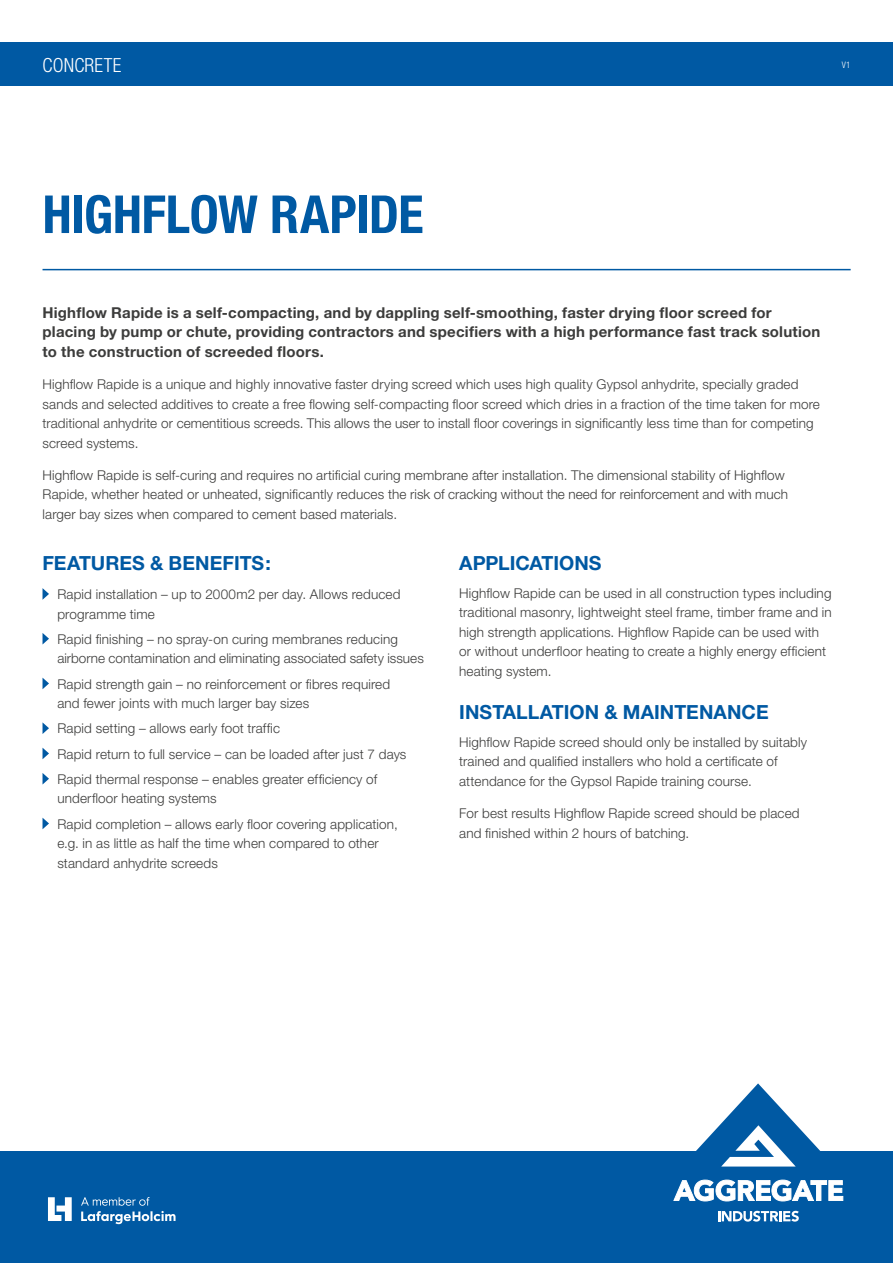
<style>
.page{position:relative;width:893px;height:1263px;background:#fff}
.page>*{position:absolute;margin:0;border:0;box-sizing:border-box;transform-origin:0 0}
.t1{font:700 condensed 52.5px "Helvetica Neue";letter-spacing:-.01em;color:#0059a3}
.t2{font:700 19.5px "Helvetica Neue";color:#0059a3}
.t3{font:300 condensed 19.5px "Helvetica Neue";letter-spacing:.01em;color:#fff}
.t4{font:700 15px/19.5px "Helvetica Neue";letter-spacing:.015em;color:#3c3c3b}
.t5{font:300 13.5px/19.5px "Helvetica Neue";letter-spacing:.01em;color:#3c3c3b}
.t6{font:300 condensed 9px "Helvetica Neue";color:#fff}
</style>
<div class="page">
<div style="left:0;top:1151px;width:893px;height:112px;background:#0059a3"></div>
<svg style="left:48px;top:1197px;width:24px;height:24px"></svg>
<svg style="left:81px;top:1197px;width:95px;height:27px"></svg>
<svg style="left:673px;top:1083px;width:171px;height:118px"></svg>
<svg style="left:718px;top:1211px;width:81px;height:10px"></svg>
<div style="left:0;top:43px;width:893px;height:43px;background:#0059a3"></div>
<hr style="left:43px;top:269px;width:808px;height:1px;background:#0059a3">
<svg style="left:43px;top:588px;width:6px;height:12px"></svg>
<svg style="left:43px;top:633px;width:6px;height:11px"></svg>
<svg style="left:43px;top:678px;width:6px;height:11px"></svg>
<svg style="left:43px;top:723px;width:6px;height:11px"></svg>
<svg style="left:43px;top:748px;width:6px;height:11px"></svg>
<svg style="left:43px;top:773px;width:6px;height:11px"></svg>
<svg style="left:43px;top:818px;width:6px;height:11px"></svg>
<h2 class="t3" style="left:43px;top:54px;width:80px">CONCRETE</h2>
<p class="t6" style="left:842px;top:59px;width:10px">V1</p>
<h1 class="t1" style="left:43px;top:183px;width:382px">HIGHFLOW RAPIDE</h1>
<p class="t4" style="left:43px;top:302px;width:779px">Highflow Rapide is a self-compacting, and by dappling self-smoothing, faster drying floor screed for placing by pump or chute, providing contractors and specifiers with a high performance fast track solution to the construction of screeded floors.</p>
<p class="t5" style="left:43px;top:374px;width:779px">Highflow Rapide is a unique and highly innovative faster drying screed which uses high quality Gypsol anhydrite, specially graded sands and selected additives to create a free flowing self-compacting floor screed which dries in a fraction of the time taken for more traditional anhydrite or cementitious screeds. This allows the user to install floor coverings in significantly less time than for competing screed systems.</p>
<p class="t5" style="left:43px;top:465px;width:747px">Highflow Rapide is self-curing and requires no artificial curing membrane after installation. The dimensional stability of Highflow<br>Rapide, whether heated or unheated, significantly reduces the risk of cracking without the need for reinforcement and with much larger bay sizes when compared to cement based materials.</p>
<h2 class="t2" style="left:43px;top:550px;width:230px">FEATURES &amp; BENEFITS:</h2>
<p class="t5" style="left:57px;top:584px;width:345px">Rapid installation – up to 2000m2 per day. Allows reduced programme time</p>
<p class="t5" style="left:57px;top:629px;width:368px">Rapid finishing – no spray-on curing membranes reducing airborne contamination and eliminating associated safety issues</p>
<p class="t5" style="left:57px;top:674px;width:334px">Rapid strength gain – no reinforcement or fibres required and fewer joints with much larger bay sizes</p>
<p class="t5" style="left:57px;top:716px;width:351px;line-height:25.2px">Rapid setting – allows early foot traffic<br>Rapid return to full service – can be loaded after just 7 days<br>Rapid thermal response – enables greater efficiency of</p>
<p class="t5" style="left:57px;top:786px;width:342px;line-height:25.2px">underfloor heating systems<br>Rapid completion – allows early floor covering application,</p>
<p class="t5" style="left:57px;top:833px;width:323px">e.g. in as little as half the time when compared to other standard anhydrite screeds</p>
<h2 class="t2" style="left:459px;top:550px;width:144px">APPLICATIONS</h2>
<p class="t5" style="left:459px;top:583px;width:374px">Highflow Rapide can be used in all construction types including traditional masonry, lightweight steel frame, timber frame and in high strength applications. Highflow Rapide can be used with or without underfloor heating to create a highly energy efficient heating system.</p>
<h2 class="t2" style="left:459px;top:700px;width:311px">INSTALLATION &amp; MAINTENANCE</h2>
<p class="t5" style="left:459px;top:732px;width:349px">Highflow Rapide screed should only be installed by suitably trained and qualified installers who hold a certificate of attendance for the Gypsol Rapide training course.</p>
<p class="t5" style="left:459px;top:803px;width:342px">For best results Highflow Rapide screed should be placed and finished within 2 hours of batching.</p>
</div>
